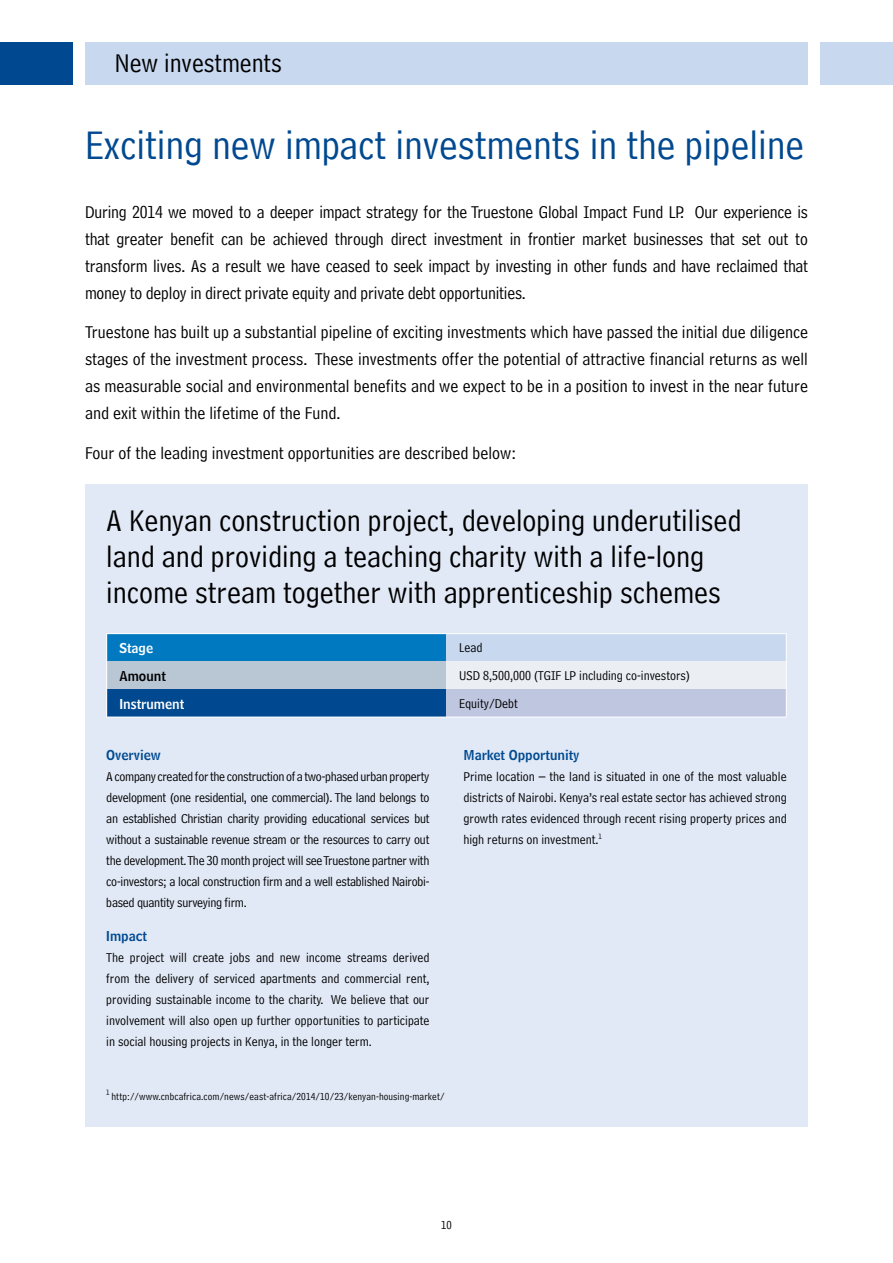
<style>
.page{position:relative;width:893px;height:1263px;background:#fff}
.page>*{position:absolute;margin:0;border:0;box-sizing:border-box;transform-origin:0 0}
.t1{font:42px "Bell Centennial Address";color:#004990}
.t2{font:31.5px/36px "Bell Centennial Address";color:#000}
.t3{font:27px "Bell Centennial Address";color:#000}
.t4{font:18px/27px "Bell Centennial Address";color:#000;text-align:justify}
.t5{font:13.5px/21px "Bell Centennial Address";color:#000;text-align:justify}
.t6{font:13.5px "Bell Centennial Name And Number";color:#004990}
.t7{font:13.5px "Bell Centennial Name And Number";color:#fff}
.t8{font:13.5px "Bell Centennial Name And Number";color:#000}
.t9{font:12px "Bell Centennial Address";color:#000}
.t10{font:10.5px "Bell Centennial Address";letter-spacing:.01em;color:#000}
</style>
<div class="page">
<div style="left:85px;top:484px;width:723px;height:642px;background:#e1e9f6"></div>
<div style="left:107px;top:634px;width:339px;height:27px;background:#0079c1"></div>
<div style="left:446px;top:634px;width:340px;height:27px;background:#c7d8ef"></div>
<div style="left:107px;top:661px;width:339px;height:28px;background:#b9c7d4"></div>
<div style="left:446px;top:661px;width:340px;height:28px;background:#ebeff4"></div>
<div style="left:107px;top:689px;width:339px;height:28px;background:#004990"></div>
<div style="left:446px;top:689px;width:340px;height:28px;background:#bfc6e0"></div>
<hr style="left:106px;top:633px;width:340px;height:1px;background:#fff">
<hr style="left:446px;top:633px;width:341px;height:1px;background:#fff">
<svg style="left:106px;top:634px;width:1px;height:83px"></svg>
<svg style="left:786px;top:634px;width:1px;height:83px"></svg>
<hr style="left:106px;top:717px;width:340px;height:1px;background:#fff">
<hr style="left:446px;top:717px;width:341px;height:1px;background:#fff">
<div style="left:0;top:43px;width:72px;height:42px;background:#004990"></div>
<div style="left:85px;top:43px;width:723px;height:42px;background:#c7d8ef"></div>
<div style="left:821px;top:43px;width:72px;height:42px;background:#c7d8ef"></div>
<h3 class="t3" style="left:115px;top:48px;width:169px">New investments</h3>
<h1 class="t1" style="left:85px;top:121px;width:721px">Exciting new impact investments in the pipeline</h1>
<p class="t4" style="left:85px;top:198px;width:724px">During 2014 we moved to a deeper impact strategy for the Truestone Global Impact Fund LP. Our experience is that greater benefit can be achieved through direct investment in frontier market businesses that set out to transform lives. As a result we have ceased to seek impact by investing in other funds and have reclaimed that money to deploy in direct private equity and private debt opportunities.</p>
<p class="t4" style="left:85px;top:319px;width:724px">Truestone has built up a substantial pipeline of exciting investments which have passed the initial due diligence stages of the investment process. These investments offer the potential of attractive financial returns as well as measurable social and environmental benefits and we expect to be in a position to invest in the near future and exit within the lifetime of the Fund.</p>
<h3 class="t4" style="left:85px;top:440px;width:433px">Four of the leading investment opportunities are described below:</h3>
<h2 class="t2" style="left:106px;top:503px;width:637px">A Kenyan construction project, developing underutilised land and providing a teaching charity with a life-long income stream together with apprenticeship schemes</h2>
<p class="t7" style="left:119px;top:639px;width:35px">Stage</p>
<p class="t5" style="left:459px;top:637px;width:25px">Lead</p>
<p class="t8" style="left:119px;top:667px;width:48px">Amount</p>
<p class="t5" style="left:459px;top:665px;width:232px">USD 8,500,000 (TGIF LP including co-investors)</p>
<p class="t7" style="left:119px;top:695px;width:66px">Instrument</p>
<p class="t5" style="left:459px;top:693px;width:60px">Equity/Debt</p>
<p class="t6" style="left:106px;top:746px;width:56px">Overview</p>
<p class="t5" style="left:106px;top:766px;width:325px">A company created for the construction of a two-phased urban property development (one residential, one commercial). The land belongs to an established Christian charity providing educational services but without a sustainable revenue stream or the resources to carry out the development. The 30 month project will see Truestone partner with co-investors; a local construction firm and a well established Nairobi&shy;based quantity surveying firm.</p>
<p class="t6" style="left:106px;top:927px;width:42px">Impact</p>
<p class="t5" style="left:106px;top:947px;width:325px">The project will create jobs and new income streams derived from the delivery of serviced apartments and commercial rent, providing sustainable income to the charity. We believe that our involvement will also open up further opportunities to participate in social housing projects in Kenya, in the longer term.</p>
<p class="t10" style="left:106px;top:1090px;width:340px"><sup>1</sup> http://www.cnbcafrica.com/news/east-africa/2014/10/23/kenyan-housing-market/</p>
<p class="t6" style="left:463px;top:746px;width:117px">Market Opportunity</p>
<p class="t5" style="left:463px;top:766px;width:325px">Prime location – the land is situated in one of the most valuable districts of Nairobi. Kenya’s real estate sector has achieved strong growth rates evidenced through recent rising property prices and high returns on investment.<sup>1</sup></p>
<p class="t9" style="left:441px;top:1218px;width:12px">10</p>
</div>
